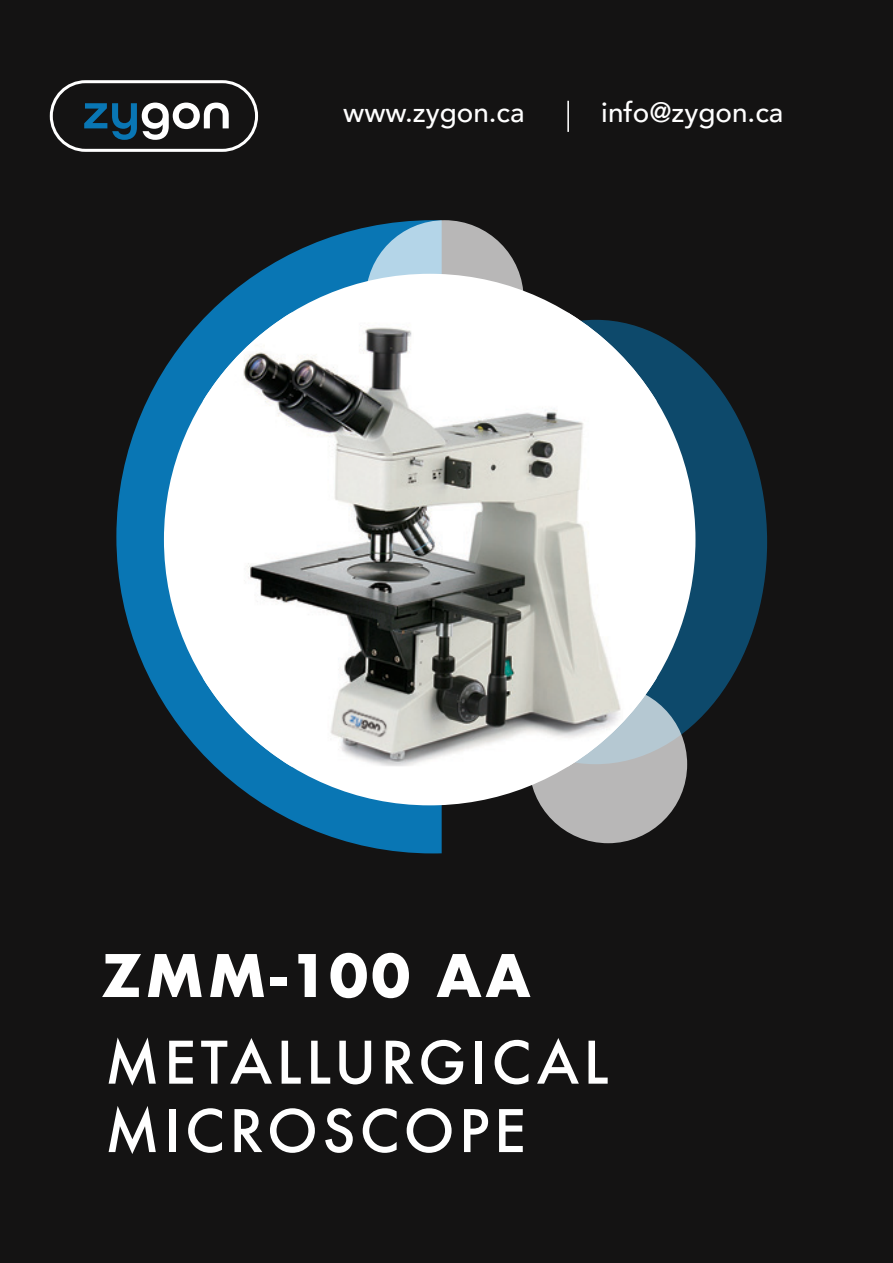
<style>
.page{position:relative;width:893px;height:1263px;background:#141313}
.page>*{position:absolute;margin:0;border:0;box-sizing:border-box;transform-origin:0 0}
.t1{font:500 57px/68.4px "Futura";letter-spacing:.075em;color:#fff}
.t2{font:700 57px "Futura";letter-spacing:.06em;color:#fff}
.t3{font:600 51px "All Round Gothic";color:#fff}
.t4{font:500 27.9px "Avenir";color:#fff}
.s1{color:#0976b4}
</style>
<div class="page">
<svg style="left:116px;top:220px;width:560px;height:633px"></svg>
<div style="left:424px;top:320px;width:343px;height:444px;background:#0d496b;border-radius:50%"></div>
<div style="left:529px;top:685px;width:158px;height:158px;background:#b8b7b7;border-radius:50%"></div>
<svg style="left:366px;top:220px;width:158px;height:158px;background:#b4c3cc"></svg>
<hr style="left:567px;top:101px;width:2px;height:31px;background:#fff">
<div style="left:50px;top:80px;width:208px;height:72px;border:3px solid #fff;border-radius:34px"></div>
<svg style="left:164px;top:274px;width:531px;height:531px"></svg>
<img style="left:203px;top:313px;width:453px;height:453px">
<h2 class="t3" style="left:82px;top:81px;width:150px"><span class="s1">zy</span>gon</h2>
<p class="t4" style="left:343px;top:88px;width:183px">www.zygon.ca</p>
<p class="t4" style="left:601px;top:88px;width:183px">info@zygon.ca</p>
<h1 class="t2" style="left:101px;top:934px;width:431px">ZMM-100 AA</h1>
<h1 class="t1" style="left:105px;top:1027px;width:505px">METALLURGICAL<br>MICROSCOPE</h1>
</div>
